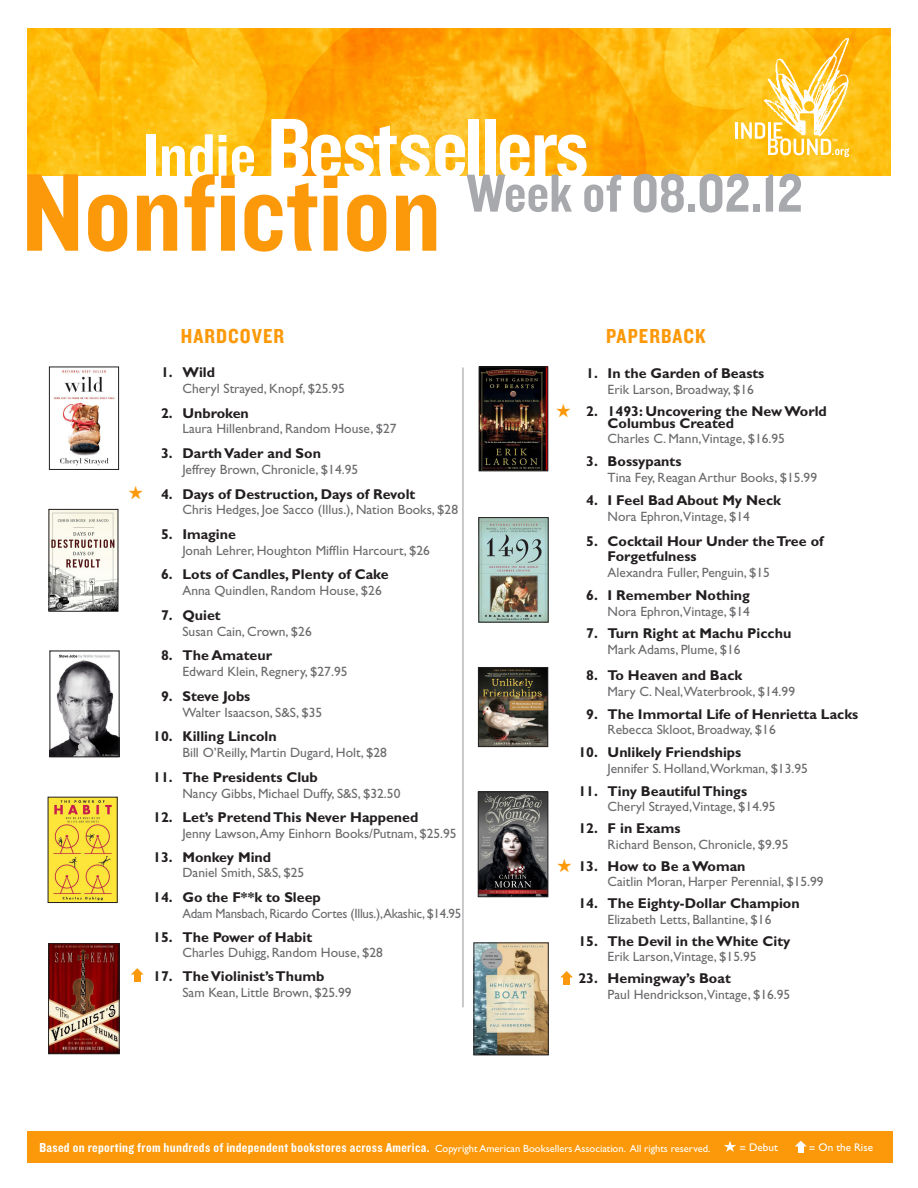
<style>
.page{position:relative;width:918px;height:1188px;background:#fff}
.page>*{position:absolute;margin:0;border:0;box-sizing:border-box;transform-origin:0 0}
.t1{font:114.6px "Knockout 50 Welterweight";color:#fc990a}
.t2{font:88.05px "Knockout 50 Welterweight";letter-spacing:-.03em;color:#fff}
.t3{font:55.5px "Knockout 50 Welterweight";color:#a8a9ad}
.t4{font:21px "Knockout 50 Welterweight";letter-spacing:.05em;color:#fc990a}
.GGTitle{font:700 14.25px/12px "Gill Sans";color:#231f20}
.GGAuthor__Pub__Price{font:13.5px "Gill Sans";color:#6b6b6e}
.t5{font:13.5px "Knockout 50 Welterweight";letter-spacing:.025em;color:#fff}
.GGAuthor__Pub__Price-2{font:13.5px "Gill Sans";letter-spacing:-.02em;color:#6b6b6e;scale:.96 1}
.t6{font:11.1px "Gill Sans";color:#fff}
.s1{font-size:65.1px}
.s2{font-family:"Gill Sans";font-size:10.5px}
</style>
<div class="page">
<img style="left:51px;top:511px;width:65px;height:98px">
<div style="left:49px;top:509px;width:69px;height:102px;border:1px solid #231f20"></div>
<img style="left:52px;top:654px;width:65px;height:101px">
<div style="left:50px;top:651px;width:69px;height:106px;border:1px solid #231f20"></div>
<img style="left:50px;top:945px;width:67px;height:107px">
<div style="left:48px;top:943px;width:71px;height:111px;border:1px solid #231f20"></div>
<img style="left:53px;top:370px;width:62px;height:96px">
<div style="left:49px;top:367px;width:70px;height:103px;border:1px solid #231f20"></div>
<img style="left:50px;top:799px;width:65px;height:102px">
<img style="left:27px;top:28px;width:864px;height:148px">
<svg style="left:560px;top:971px;width:13px;height:14px"></svg>
<hr style="left:463px;top:367px;width:1px;height:640px;background:#939598">
<div style="left:27px;top:1131px;width:865px;height:31px;background:#fc990a"></div>
<svg style="left:131px;top:968px;width:13px;height:14px"></svg>
<svg style="left:724px;top:1141px;width:12px;height:11px"></svg>
<svg style="left:795px;top:1141px;width:12px;height:12px"></svg>
<svg style="left:736px;top:38px;width:113px;height:119px"></svg>
<img style="left:481px;top:369px;width:65px;height:100px">
<div style="left:479px;top:367px;width:69px;height:104px;border:1px solid #231f20"></div>
<img style="left:481px;top:519px;width:65px;height:101px">
<img style="left:480px;top:794px;width:66px;height:101px">
<div style="left:478px;top:792px;width:70px;height:105px;border:1px solid #231f20"></div>
<img style="left:476px;top:945px;width:70px;height:108px">
<div style="left:474px;top:943px;width:74px;height:112px;border:1px solid #231f20"></div>
<img style="left:480px;top:669px;width:66px;height:76px">
<div style="left:478px;top:667px;width:70px;height:80px;border:1px solid #231f20"></div>
<p class="t2" style="left:143px;top:93px;width:447px"><span class="s1">Indie</span> Bestsellers</p>
<p class="t1" style="left:22px;top:141px;width:421px">Nonfiction</p>
<p class="t3" style="left:466px;top:158px;width:338px">Week of 08.02.12</p>
<p class="t4" style="left:181px;top:323px;width:105px">HARDCOVER</p>
<p class="t4" style="left:606px;top:323px;width:101px">PAPERBACK</p>
<p class="GGTitle" style="left:161px;top:366px;width:56px">1. Wild</p>
<p class="GGAuthor__Pub__Price" style="left:182px;top:381px;width:164px">Cheryl Strayed, Knopf, $25.95</p>
<p class="GGTitle" style="left:161px;top:407px;width:89px">2. Unbroken</p>
<p class="GGAuthor__Pub__Price" style="left:182px;top:421px;width:216px">Laura Hillenbrand, Random House, $27</p>
<p class="GGTitle" style="left:161px;top:447px;width:161px">3. Darth Vader and Son</p>
<p class="GGAuthor__Pub__Price" style="left:182px;top:462px;width:177px">Jeffrey Brown, Chronicle, $14.95</p>
<p class="GGTitle" style="left:161px;top:488px;width:256px">4. Days of Destruction, Days of Revolt</p>
<p class="GGAuthor__Pub__Price" style="left:182px;top:502px;width:277px">Chris Hedges, Joe Sacco (Illus.), Nation Books, $28</p>
<p class="GGTitle" style="left:161px;top:528px;width:76px">5. Imagine</p>
<p class="GGAuthor__Pub__Price" style="left:182px;top:542px;width:249px">Jonah Lehrer, Houghton Mifflin Harcourt, $26</p>
<p class="GGTitle" style="left:161px;top:569px;width:229px">6. Lots of Candles, Plenty of Cake</p>
<p class="GGAuthor__Pub__Price" style="left:182px;top:583px;width:201px">Anna Quindlen, Random House, $26</p>
<p class="GGTitle" style="left:161px;top:609px;width:61px">7. Quiet</p>
<p class="GGAuthor__Pub__Price" style="left:182px;top:623px;width:131px">Susan Cain, Crown, $26</p>
<p class="GGTitle" style="left:161px;top:649px;width:113px">8. The Amateur</p>
<p class="GGAuthor__Pub__Price" style="left:182px;top:664px;width:167px">Edward Klein, Regnery, $27.95</p>
<p class="GGTitle" style="left:161px;top:690px;width:91px">9. Steve Jobs</p>
<p class="GGAuthor__Pub__Price" style="left:182px;top:704px;width:141px">Walter Isaacson, S&amp;S, $35</p>
<p class="GGTitle" style="left:153px;top:730px;width:125px">10. Killing Lincoln</p>
<p class="GGAuthor__Pub__Price" style="left:182px;top:745px;width:206px">Bill O’Reilly, Martin Dugard, Holt, $28</p>
<p class="GGTitle" style="left:153px;top:771px;width:166px">11. The Presidents Club</p>
<p class="GGAuthor__Pub__Price" style="left:182px;top:785px;width:219px">Nancy Gibbs, Michael Duffy, S&amp;S, $32.50</p>
<p class="GGTitle" style="left:153px;top:811px;width:267px">12. Let’s Pretend This Never Happened</p>
<p class="GGAuthor__Pub__Price" style="left:182px;top:826px;width:276px">Jenny Lawson, Amy Einhorn Books/Putnam, $25.95</p>
<p class="GGTitle" style="left:153px;top:851px;width:120px">13. Monkey Mind</p>
<p class="GGAuthor__Pub__Price" style="left:182px;top:865px;width:123px">Daniel Smith, S&amp;S, $25</p>
<p class="GGTitle" style="left:153px;top:891px;width:169px">14. Go the F**k to Sleep</p>
<p class="GGAuthor__Pub__Price-2" style="left:182px;top:906px;width:292px">Adam Mansbach, Ricardo Cortes (Illus.),Akashic, $14.95</p>
<p class="GGTitle" style="left:153px;top:931px;width:161px">15. The Power of Habit</p>
<p class="GGAuthor__Pub__Price" style="left:182px;top:945px;width:202px">Charles Duhigg, Random House, $28</p>
<p class="GGTitle" style="left:153px;top:970px;width:173px">17. The Violinist’s Thumb</p>
<p class="GGAuthor__Pub__Price" style="left:182px;top:984px;width:171px">Sam Kean, Little Brown, $25.99</p>
<p class="GGTitle" style="left:586px;top:367px;width:180px">1. In the Garden of Beasts</p>
<p class="GGAuthor__Pub__Price" style="left:608px;top:382px;width:148px">Erik Larson, Broadway, $16</p>
<p class="GGTitle" style="left:608px;top:405px;width:221px;text-indent:-21px">2. 1493: Uncovering the New World<br>Columbus Created</p>
<p class="GGAuthor__Pub__Price" style="left:608px;top:431px;width:179px">Charles C. Mann,Vintage, $16.95</p>
<p class="GGTitle" style="left:586px;top:455px;width:97px">3. Bossypants</p>
<p class="GGAuthor__Pub__Price" style="left:608px;top:470px;width:211px">Tina Fey, Reagan Arthur Books, $15.99</p>
<p class="GGTitle" style="left:586px;top:494px;width:196px">4. I Feel Bad About My Neck</p>
<p class="GGAuthor__Pub__Price" style="left:608px;top:508px;width:144px">Nora Ephron,Vintage, $14</p>
<p class="GGTitle" style="left:608px;top:534px;width:217px;line-height:15px;text-indent:-21px">5. Cocktail Hour Under the Tree of<br>Forgetfulness</p>
<p class="GGAuthor__Pub__Price" style="left:608px;top:565px;width:164px">Alexandra Fuller, Penguin, $15</p>
<p class="GGTitle" style="left:586px;top:589px;width:165px">6. I Remember Nothing</p>
<p class="GGAuthor__Pub__Price" style="left:608px;top:603px;width:144px">Nora Ephron,Vintage, $14</p>
<p class="GGTitle" style="left:586px;top:627px;width:207px">7. Turn Right at Machu Picchu</p>
<p class="GGAuthor__Pub__Price" style="left:608px;top:642px;width:135px">Mark Adams, Plume, $16</p>
<p class="GGTitle" style="left:586px;top:669px;width:158px">8. To Heaven and Back</p>
<p class="GGAuthor__Pub__Price" style="left:608px;top:683px;width:189px">Mary C. Neal,Waterbrook, $14.99</p>
<p class="GGTitle" style="left:586px;top:708px;width:274px">9. The Immortal Life of Henrietta Lacks</p>
<p class="GGAuthor__Pub__Price" style="left:608px;top:722px;width:170px">Rebecca Skloot, Broadway, $16</p>
<p class="GGTitle" style="left:578px;top:746px;width:164px">10. Unlikely Friendships</p>
<p class="GGAuthor__Pub__Price" style="left:608px;top:761px;width:202px">Jennifer S. Holland,Workman, $13.95</p>
<p class="GGTitle" style="left:578px;top:785px;width:170px">11. Tiny Beautiful Things</p>
<p class="GGAuthor__Pub__Price" style="left:608px;top:799px;width:169px">Cheryl Strayed,Vintage, $14.95</p>
<p class="GGTitle" style="left:578px;top:822px;width:104px">12. F in Exams</p>
<p class="GGAuthor__Pub__Price" style="left:608px;top:837px;width:182px">Richard Benson, Chronicle, $9.95</p>
<p class="GGTitle" style="left:578px;top:860px;width:169px">13. How to Be a Woman</p>
<p class="GGAuthor__Pub__Price" style="left:608px;top:874px;width:218px">Caitlin Moran, Harper Perennial, $15.99</p>
<p class="GGTitle" style="left:578px;top:897px;width:223px">14. The Eighty-Dollar Champion</p>
<p class="GGAuthor__Pub__Price" style="left:608px;top:912px;width:165px">Elizabeth Letts, Ballantine, $16</p>
<p class="GGTitle" style="left:578px;top:935px;width:214px">15. The Devil in the White City</p>
<p class="GGAuthor__Pub__Price" style="left:608px;top:949px;width:150px">Erik Larson,Vintage, $15.95</p>
<p class="GGTitle" style="left:578px;top:972px;width:154px">23. Hemingway’s Boat</p>
<p class="GGAuthor__Pub__Price" style="left:608px;top:986px;width:184px">Paul Hendrickson,Vintage, $16.95</p>
<p class="t5" style="left:39px;top:1139px;width:673px">Based on reporting from hundreds of independent bookstores across America. <span class="s2">Copyright American Booksellers Association. All rights reserved.</span></p>
<p class="t6" style="left:740px;top:1141px;width:40px">= Debut</p>
<p class="t6" style="left:809px;top:1141px;width:66px">= On the Rise</p>
</div>
